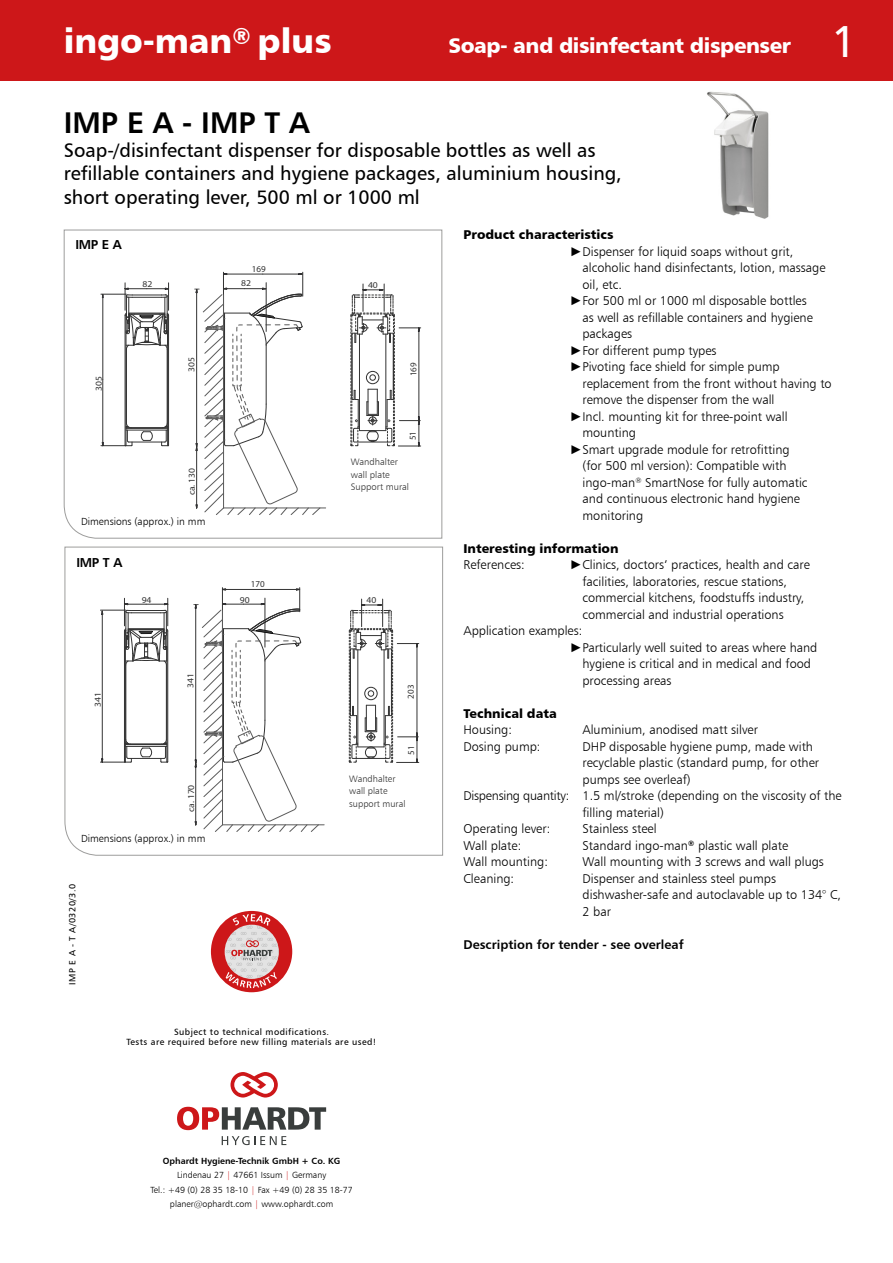
<style>
.page{position:relative;width:893px;height:1263px;background:#fff}
.page>*{position:absolute;margin:0;border:0;box-sizing:border-box;transform-origin:0 0}
.t1{font:34.35px "Humanist 777 BT Black B";color:#fff}
.t2{font:30px "Humanist 777 BT Bold B";color:#000}
.t3{font:21px "Humanist 777 BT Black B";letter-spacing:-.02em;color:#fff}
.t4{font:19.5px/23.4px "Humanist 777 BT Roman B";color:#000}
.t5{font:13.05px "Humanist 777 BT Bold B";letter-spacing:-.03em;color:#000}
.t6{font:12.75px/16.5px "Humanist 777 BT Light B";color:#000}
.t7{font:12.75px "Humanist 777 BT Black B";color:#000}
.t8{font:12.75px "Humanist 777 BT Bold B";color:#000}
.t9{font:10.35px "Humanist 777 BT Light B";color:#000}
.t10{font:9.3px/12.5px "Humanist 777 BT Light B";color:#333}
.t11{font:9px/10.8px "Humanist 777 BT Roman B";letter-spacing:.05em;color:#000;text-align:center}
.t12{font:9px "Myriad Pro";color:#333;scale:1.07 1}
.t13{font:9px "Myriad Pro";color:#333}
.t14{font:9px "Myriad Pro";color:#333;scale:1.05 1}
.t15{font:9px "Myriad Pro";color:#333;scale:1.08 1}
.t16{font:8.85px/14.2px "Humanist 777 BT Light B";color:#000;text-align:center}
.t17{font:8.85px "Humanist 777 BT Bold B";color:#000}
.s1{font-family:"Humanist 777 BT Roman B";font-size:45px}
.s2{font-family:"Arial"}
.s3{color:#cd1719}
</style>
<div class="page">
<svg style="left:230px;top:1072px;width:48px;height:25px"></svg>
<svg style="left:177px;top:1107px;width:149px;height:23px"></svg>
<svg style="left:222px;top:1136px;width:64px;height:9px"></svg>
<div style="left:211px;top:911px;width:81px;height:81px;background:#cd1719;border-radius:50%"></div>
<svg style="left:225px;top:914px;width:54px;height:74px"></svg>
<svg style="left:63px;top:229px;width:380px;height:310px"></svg>
<div style="left:0;top:0;width:893px;height:81px;background:#cd1719"></div>
<img style="left:707px;top:91px;width:62px;height:128px">
<div style="left:81px;top:517px;width:155px;height:12px;background:#fff"></div>
<svg style="left:64px;top:546px;width:379px;height:310px"></svg>
<div style="left:81px;top:834px;width:155px;height:12px;background:#fff"></div>
<h1 class="t1" style="left:64px;top:19px;width:269px">ingo-man<sup>®</sup> plus</h1>
<h3 class="t3" style="left:449px;top:33px;width:410px">Soap- and disinfectant dispenser <span class="s1">1</span></h3>
<h2 class="t2" style="left:64px;top:104px;width:247px">IMP E A - IMP T A</h2>
<h3 class="t4" style="left:64px;top:138px;width:560px">Soap-/disinfectant dispenser for disposable bottles as well as refillable containers and hygiene packages, aluminium housing, short operating lever, 500 ml or 1000 ml</h3>
<p class="t5" style="left:75px;top:236px;width:48px">IMP E A</p>
<p class="t7" style="left:463px;top:227px;width:152px">Product characteristics</p>
<p class="t6" style="left:570px;top:243px;width:225px"><span class="s2">►</span>Dispenser for liquid soaps without grit,</p>
<p class="t6" style="left:582px;top:259px;width:245px">alcoholic hand disinfectants, lotion, massage</p>
<p class="t6" style="left:582px;top:276px;width:41px">oil, etc.</p>
<p class="t6" style="left:570px;top:292px;width:238px"><span class="s2">►</span>For 500 ml or 1000 ml disposable bottles</p>
<p class="t6" style="left:582px;top:309px;width:232px">as well as refillable containers and hygiene</p>
<p class="t6" style="left:582px;top:325px;width:51px">packages</p>
<p class="t6" style="left:570px;top:342px;width:148px"><span class="s2">►</span>For different pump types</p>
<p class="t6" style="left:570px;top:358px;width:211px"><span class="s2">►</span>Pivoting face shield for simple pump</p>
<p class="t6" style="left:582px;top:375px;width:251px">replacement from the front without having to</p>
<p class="t6" style="left:582px;top:391px;width:194px">remove the dispenser from the wall</p>
<p class="t6" style="left:570px;top:408px;width:219px"><span class="s2">►</span>Incl. mounting kit for three-point wall</p>
<p class="t6" style="left:582px;top:424px;width:55px">mounting</p>
<p class="t6" style="left:570px;top:441px;width:221px"><span class="s2">►</span>Smart upgrade module for retrofitting</p>
<p class="t6" style="left:583px;top:457px;width:206px">(for 500 ml version): Compatible with</p>
<p class="t6" style="left:582px;top:474px;width:227px">ingo-man<sup>®</sup> SmartNose for fully automatic</p>
<p class="t6" style="left:583px;top:490px;width:219px">and continuous electronic hand hygiene</p>
<p class="t6" style="left:583px;top:507px;width:62px">monitoring</p>
<p class="t7" style="left:463px;top:540px;width:157px">Interesting information</p>
<p class="t6" style="left:463px;top:556px;width:63px">References:</p>
<p class="t6" style="left:570px;top:556px;width:242px"><span class="s2">►</span>Clinics, doctors’ practices, health and care</p>
<p class="t6" style="left:582px;top:573px;width:206px">facilities, laboratories, rescue stations,</p>
<p class="t6" style="left:582px;top:589px;width:223px">commercial kitchens, foodstuffs industry,</p>
<p class="t6" style="left:582px;top:606px;width:203px">commercial and industrial operations</p>
<p class="t6" style="left:463px;top:622px;width:120px">Application examples:</p>
<p class="t6" style="left:570px;top:639px;width:249px"><span class="s2">►</span>Particularly well suited to areas where hand</p>
<p class="t6" style="left:582px;top:655px;width:230px">hygiene is critical and in medical and food</p>
<p class="t6" style="left:582px;top:672px;width:91px">processing areas</p>
<p class="t7" style="left:463px;top:705px;width:95px">Technical data</p>
<p class="t6" style="left:463px;top:721px;width:50px">Housing:</p>
<p class="t6" style="left:583px;top:721px;width:177px">Aluminium, anodised matt silver</p>
<p class="t6" style="left:463px;top:738px;width:79px">Dosing pump:</p>
<p class="t6" style="left:583px;top:738px;width:232px">DHP disposable hygiene pump, made with</p>
<p class="t6" style="left:583px;top:754px;width:238px">recyclable plastic (standard pump, for other</p>
<p class="t6" style="left:583px;top:771px;width:110px">pumps see overleaf)</p>
<p class="t6" style="left:463px;top:787px;width:380px">Dispensing quantity: 1.5 ml/stroke (depending on the viscosity of the</p>
<p class="t6" style="left:583px;top:804px;width:83px">filling material)</p>
<p class="t6" style="left:463px;top:820px;width:88px">Operating lever:</p>
<p class="t6" style="left:583px;top:820px;width:76px">Stainless steel</p>
<p class="t6" style="left:463px;top:837px;width:59px">Wall plate:</p>
<p class="t6" style="left:583px;top:837px;width:207px">Standard ingo-man<sup>®</sup> plastic wall plate</p>
<p class="t6" style="left:463px;top:853px;width:86px">Wall mounting:</p>
<p class="t6" style="left:583px;top:853px;width:243px">Wall mounting with 3 screws and wall plugs</p>
<p class="t6" style="left:463px;top:870px;width:52px">Cleaning:</p>
<p class="t6" style="left:583px;top:870px;width:260px">Dispenser and stainless steel pumps dishwasher-safe and autoclavable up to 134° C,<br>2 bar</p>
<p class="t8" style="left:463px;top:936px;width:222px">Description for tender - see overleaf</p>
<p class="t13" style="left:252px;top:263px;width:15px">169</p>
<p class="t15" style="left:142px;top:278px;width:11px">82</p>
<p class="t15" style="left:241px;top:278px;width:11px">82</p>
<p class="t15" style="left:368px;top:279px;width:11px">40</p>
<p class="t14" style="left:186px;top:372px;width:16px;rotate:-90deg">305</p>
<p class="t13" style="left:408px;top:376px;width:15px;rotate:-90deg">169</p>
<p class="t14" style="left:93px;top:391px;width:16px;rotate:-90deg">305</p>
<p class="t13" style="left:407px;top:440px;width:11px;rotate:-90deg">51</p>
<p class="t10" style="left:351px;top:456px;width:60px">Wandhalter wall plate<br>Support mural</p>
<p class="t14" style="left:186px;top:495px;width:28px;rotate:-90deg">ca. 130</p>
<p class="t9" style="left:81px;top:515px;width:126px">Dimensions (approx.) in mm</p>
<p class="t5" style="left:77px;top:554px;width:47px">IMP T A</p>
<p class="t13" style="left:251px;top:579px;width:15px">170</p>
<p class="t12" style="left:142px;top:594px;width:11px">94</p>
<p class="t12" style="left:367px;top:594px;width:11px">40</p>
<p class="t12" style="left:240px;top:595px;width:11px">90</p>
<p class="t12" style="left:185px;top:688px;width:15px;rotate:-90deg">341</p>
<p class="t13" style="left:405px;top:699px;width:15px;rotate:-90deg">203</p>
<p class="t12" style="left:92px;top:707px;width:15px;rotate:-90deg">341</p>
<p class="t13" style="left:406px;top:755px;width:11px;rotate:-90deg">51</p>
<p class="t10" style="left:349px;top:772px;width:58px">Wandhalter wall plate support mural</p>
<p class="t12" style="left:185px;top:812px;width:27px;rotate:-90deg">ca. 170</p>
<p class="t9" style="left:81px;top:832px;width:126px">Dimensions (approx.) in mm</p>
<p class="t11" style="left:67px;top:984px;width:102px;rotate:-90deg">IMP E A - T A/0320/3.0</p>
<p class="t11" style="left:127px;top:1026px;width:251px">Subject to technical modifications.<br>Tests are required before new filling materials are used!</p>
<p class="t17" style="left:163px;top:1155px;width:179px">Ophardt Hygiene-Technik GmbH + Co. KG</p>
<p class="t16" style="left:150px;top:1168px;width:204px">Lindenau 27 <span class="s3">|</span> 47661 Issum <span class="s3">|</span> Germany<br>Tel.: +49 (0) 28 35 18-10 <span class="s3">|</span> Fax +49 (0) 28 35 18-77 planer@ophardt.com <span class="s3">|</span> www.ophardt.com</p>
</div>
